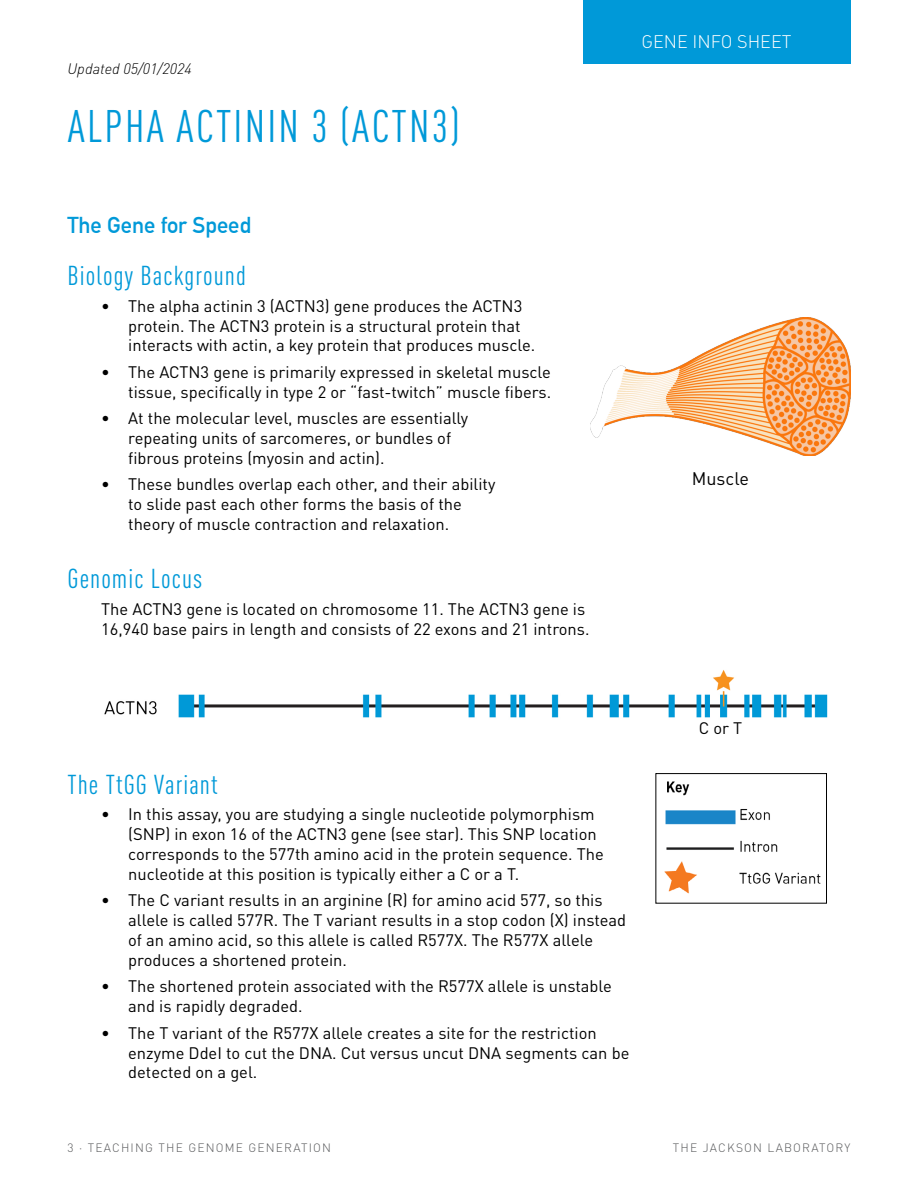
<style>
.page{position:relative;width:918px;height:1188px;background:#fff}
.page>*{position:absolute;margin:0;border:0;box-sizing:border-box;transform-origin:0 0}
.t1{font:condensed 45px "DINOT";letter-spacing:.05em;color:#0099d8}
.t2{font:condensed 27px "DINOT";letter-spacing:.04em;color:#0099d8}
.t3{font:700 22.5px "DIN Alternate";color:#0099d8}
.t4{font:300 18px "DINOT";color:#fff}
.t5{font:18px "DINOT";color:#000}
.t6{font:16.5px/19.8px "DINOT";color:#000}
.t7{font:italic 300 15px "DINOT";color:#000}
.t8{font:300 12px "DINOT";letter-spacing:.1em;color:#58595b}
</style>
<div class="page">
<div style="left:583px;top:0;width:267px;height:64px;background:#0099d8"></div>
<img style="left:664px;top:781px;width:157px;height:113px">
<div style="left:656px;top:773px;width:171px;height:130px;border:1px solid #000"></div>
<img style="left:104px;top:670px;width:724px;height:48px">
<img style="left:590px;top:318px;width:260px;height:138px">
<p class="t7" style="left:68px;top:59px;width:126px">Updated 05/01/2024</p>
<h1 class="t1" style="left:68px;top:100px;width:393px">ALPHA ACTININ 3 (ACTN3)</h1>
<h3 class="t3" style="left:68px;top:208px;width:185px">The Gene for Speed</h3>
<h2 class="t2" style="left:68px;top:260px;width:180px">Biology Background</h2>
<p class="t6" style="left:128px;top:296px;width:409px;text-indent:-27px">• The alpha actinin 3 (ACTN3) gene produces the ACTN3 protein. The ACTN3 protein is a structural protein that interacts with actin, a key protein that produces muscle.</p>
<p class="t6" style="left:101px;top:362px;width:452px;text-align:right">• The ACTN3 gene is primarily expressed in skeletal muscle tissue, specifically in type 2 or “fast-twitch” muscle fibers.</p>
<p class="t6" style="left:128px;top:408px;width:342px;text-indent:-27px">• At the molecular level, muscles are essentially repeating units of sarcomeres, or bundles of fibrous proteins (myosin and actin).</p>
<p class="t6" style="left:128px;top:474px;width:369px;text-indent:-27px">• These bundles overlap each other, and their ability to slide past each other forms the basis of the theory of muscle contraction and relaxation.</p>
<h2 class="t2" style="left:68px;top:563px;width:136px">Genomic Locus</h2>
<p class="t6" style="left:101px;top:599px;width:490px">The ACTN3 gene is located on chromosome 11. The ACTN3 gene is<br>16,940 base pairs in length and consists of 22 exons and 21 introns.</p>
<p class="t4" style="left:642px;top:31px;width:152px">GENE INFO SHEET</p>
<p class="t5" style="left:692px;top:468px;width:59px">Muscle</p>
<h2 class="t2" style="left:68px;top:769px;width:152px">The TtGG Variant</h2>
<p class="t6" style="left:128px;top:804px;width:477px;text-indent:-27px">• In this assay, you are studying a single nucleotide polymorphism (SNP) in exon 16 of the ACTN3 gene (see star). This SNP location corresponds to the 577th amino acid in the protein sequence. The nucleotide at this position is typically either a C or a T.</p>
<p class="t6" style="left:128px;top:890px;width:499px;text-indent:-27px">• The C variant results in an arginine (R) for amino acid 577, so this allele is called 577R. The T variant results in a stop codon (X) instead of an amino acid, so this allele is called R577X. The R577X allele produces a shortened protein.</p>
<p class="t6" style="left:128px;top:976px;width:485px;text-indent:-27px">• The shortened protein associated with the R577X allele is unstable and is rapidly degraded.</p>
<p class="t6" style="left:128px;top:1023px;width:503px;text-indent:-27px">• The T variant of the R577X allele creates a site for the restriction enzyme DdeI to cut the DNA. Cut versus uncut DNA segments can be detected on a gel.</p>
<p class="t6" style="left:699px;top:718px;width:45px">C or T</p>
<p class="t8" style="left:68px;top:1140px;width:265px">3 ⋅ TEACHING THE GENOME GENERATION</p>
<p class="t8" style="left:673px;top:1140px;width:179px">THE JACKSON LABORATORY</p>
</div>
